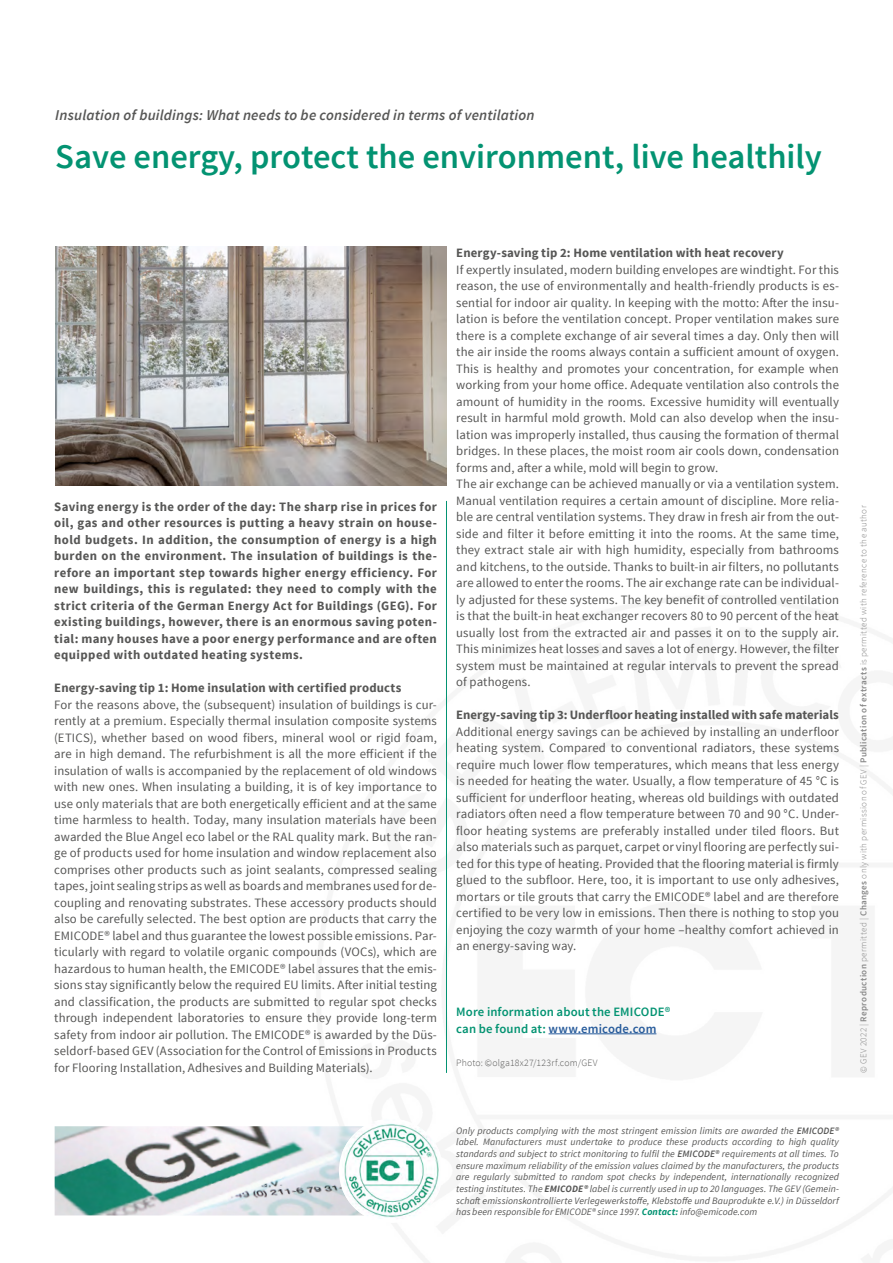
<style>
.page{position:relative;width:893px;height:1263px;background:#fff}
.page>*{position:absolute;margin:0;border:0;box-sizing:border-box;transform-origin:0 0}
.t1{font:600 34.5px "Source Sans Pro";color:#039372}
.t2{font:italic 600 15px "Source Sans Pro";letter-spacing:.01em;color:#575756}
.t3{font:12.75px/16.5px "Source Sans Pro";letter-spacing:.01em;color:#575756;text-align:justify}
.t4{font:700 12.75px/16.5px "Source Sans Pro";letter-spacing:.015em;color:#575756;text-align:justify}
.t5{font:600 12.75px/16.5px "Source Sans Pro";letter-spacing:.01em;color:#039372}
.t6{font:italic 9.75px/11.7px "Source Sans Pro";letter-spacing:.005em;color:#575756;text-align:justify}
.t7{font:300 9.75px "Source Sans Pro";letter-spacing:.015em;color:#575756}
.t8{font:300 9px "Source Sans Pro";letter-spacing:.04em;color:#878787}
.s1{color:#275b9b}
.s2{font-weight:600}
.s3{font-weight:700}
.s4{font-weight:700;color:#039372}
</style>
<div class="page">
<img style="left:55px;top:1126px;width:287px;height:89px">
<img style="left:342px;top:1123px;width:97px;height:95px">
<hr style="left:549px;top:1033px;width:107px;height:1px;background:#275b9b">
<img style="left:55px;top:247px;width:391px;height:239px">
<hr style="left:446px;top:501px;width:1px;height:572px;background:#039372">
<p class="t2" style="left:55px;top:105px;width:481px">Insulation of buildings: What needs to be considered in terms of ventilation</p>
<h1 class="t1" style="left:55px;top:135px;width:768px">Save energy, protect the environment, live healthily</h1>
<p class="t4" style="left:54px;top:498px;width:384px">Saving energy is the order of the day: The sharp rise in prices for oil, gas and other resources is putting a heavy strain on house&shy;hold budgets. In addition, the consumption of energy is a high burden on the environment. The insulation of buildings is the&shy;refore an important step towards higher energy efficiency. For new buildings, this is regulated: they need to comply with the strict criteria of the German Energy Act for Buildings (GEG). For existing buildings, however, there is an enormous saving poten&shy;tial: many houses have a poor energy performance and are often equipped with outdated heating systems.</p>
<p class="t4" style="left:54px;top:680px;width:349px">Energy-saving tip 1: Home insulation with certified products</p>
<p class="t3" style="left:54px;top:696px;width:384px">For the reasons above, the (subsequent) insulation of buildings is cur&shy;rently at a premium. Especially thermal insulation composite systems (ETICS), whether based on wood fibers, mineral wool or rigid foam, are in high demand. The refurbishment is all the more efficient if the insulation of walls is accompanied by the replacement of old windows with new ones. When insulating a building, it is of key importance to use only materials that are both energetically efficient and at the same time harmless to health. Today, many insulation materials have been awarded the Blue Angel eco label or the RAL quality mark. But the ran&shy;ge of products used for home insulation and window replacement also comprises other products such as joint sealants, compressed sealing tapes, joint sealing strips as well as boards and membranes used for de&shy;coupling and renovating substrates. These accessory products should also be carefully selected. The best option are products that carry the EMICODE® label and thus guarantee the lowest possible emissions. Par&shy;ticularly with regard to volatile organic compounds (VOCs), which are hazardous to human health, the EMICODE® label assures that the emis&shy;sions stay significantly below the required EU limits. After initial testing and classification, the products are submitted to regular spot checks through independent laboratories to ensure they provide long-term safety from indoor air pollution. The EMICODE® is awarded by the Düs&shy;seldorf-based GEV (Association for the Control of Emissions in Products for Flooring Installation, Adhesives and Building Materials).</p>
<p class="t4" style="left:456px;top:245px;width:329px">Energy-saving tip 2: Home ventilation with heat recovery</p>
<p class="t3" style="left:456px;top:261px;width:384px;text-align:left">If expertly insulated, modern building envelopes are windtight. For this reason, the use of environmentally and health-friendly products is es&shy;sential for indoor air quality. In keeping with the motto: After the insu&shy;lation is before the ventilation concept. Proper ventilation makes sure there is a complete exchange of air several times a day. Only then will the air inside the rooms always contain a sufficient amount of oxygen.<br>This is healthy and promotes your concentration, for example when working from your home office. Adequate ventilation also controls the amount of humidity in the rooms. Excessive humidity will eventually result in harmful mold growth. Mold can also develop when the insu&shy;lation was improperly installed, thus causing the formation of thermal bridges. In these places, the moist room air cools down, condensation forms and, after a while, mold will begin to grow.<br>The air exchange can be achieved manually or via a ventilation system.<br>Manual ventilation requires a certain amount of discipline. More relia&shy;ble are central ventilation systems. They draw in fresh air from the out&shy;side and filter it before emitting it into the rooms. At the same time, they extract stale air with high humidity, especially from bathrooms and kitchens, to the outside. Thanks to built-in air filters, no pollutants are allowed to enter the rooms. The air exchange rate can be individual&shy;ly adjusted for these systems. The key benefit of controlled ventilation is that the built-in heat exchanger recovers 80 to 90 percent of the heat usually lost from the extracted air and passes it on to the supply air.<br>This minimizes heat losses and saves a lot of energy. However, the filter system must be maintained at regular intervals to prevent the spread of pathogens.</p>
<p class="t4" style="left:456px;top:707px;width:384px">Energy-saving tip 3: Underfloor heating installed with safe materials</p>
<p class="t3" style="left:456px;top:723px;width:384px">Additional energy savings can be achieved by installing an underfloor heating system. Compared to conventional radiators, these systems require much lower flow temperatures, which means that less energy is needed for heating the water. Usually, a flow temperature of 45 °C is sufficient for underfloor heating, whereas old buildings with outdated radiators often need a flow temperature between 70 and 90 °C. Under&shy;floor heating systems are preferably installed under tiled floors. But also materials such as parquet, carpet or vinyl flooring are perfectly sui&shy;ted for this type of heating. Provided that the flooring material is firmly glued to the subfloor. Here, too, it is important to use only adhesives, mortars or tile grouts that carry the EMICODE® label and are therefore certified to be very low in emissions. Then there is nothing to stop you enjoying the cozy warmth of your home –healthy comfort achieved in an energy-saving way.</p>
<p class="t5" style="left:456px;top:1004px;width:216px">More information about the EMICODE® can be found at: <span class="s1">www.emicode.com</span></p>
<p class="t7" style="left:456px;top:1057px;width:143px">Photo: ©olga18x27/123rf.com/GEV</p>
<p class="t8" style="left:858px;top:1073px;width:569px;rotate:-90deg">© GEV 2022 | <span class="s2">Reproduction</span> permitted | <span class="s2">Changes</span> only with permission of GEV | <span class="s2">Publication of extracts</span> is permitted with reference to the author</p>
<p class="t6" style="left:456px;top:1124px;width:384px">Only products complying with the most stringent emission limits are awarded the <span class="s2">EMICODE® </span>label. Manufacturers must undertake to produce these products according to high quality standards and subject to strict monitoring to fulfil the <span class="s2">EMICODE®</span> requirements at all times. To ensure maximum reliability of the emission values claimed by the manufacturers, the products are regularly submitted to random spot checks by independent, internationally recognized testing institutes. The <span class="s3">EMICODE®</span> label is currently used in up to 20 languages. The GEV (Gemein&shy;schaft emissionskontrollierte Verlegewerkstoffe, Klebstoffe und Bauprodukte e.V.) in Düsseldorf has been responsible for EMICODE® since 1997. <span class="s4">Contact:</span> info@emicode.com</p>
</div>
